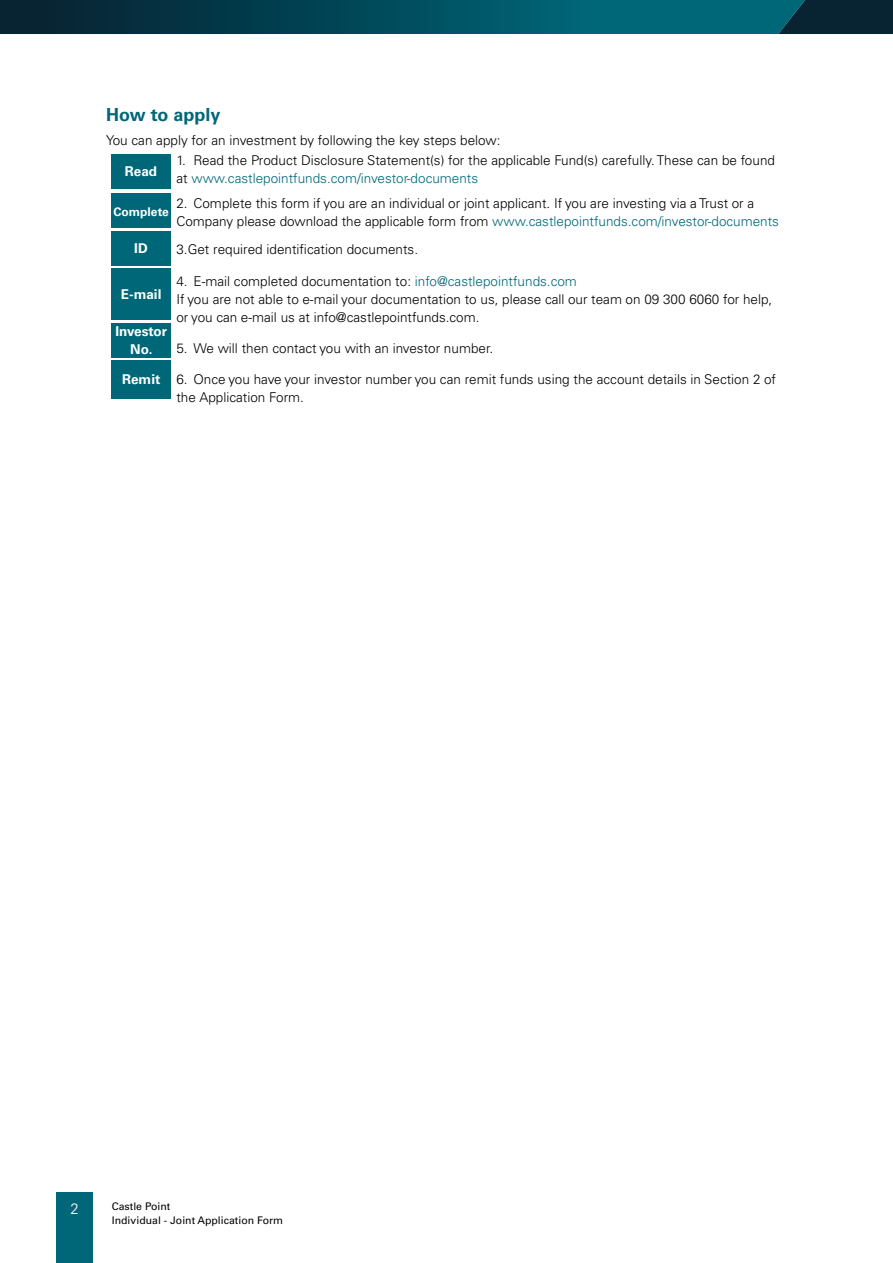
<style>
.page{position:relative;width:893px;height:1263px;background:#fff}
.page>*{position:absolute;margin:0;border:0;box-sizing:border-box;transform-origin:0 0}
.t1{font:700 18px "Univers LT Pro 65";color:#006779}
.t2{font:300 15px "Univers LT Pro 45";color:#fff}
.t3{font:300 13.5px/18px "Univers LT Pro 45";color:#000}
.t4{font:700 13.5px/18px "Univers LT Pro 65";color:#fff;text-align:center}
.t5{font:700 12px "Univers LT Pro 65";color:#fff}
.t6{font:10.5px/13.5px "Univers LT Std";color:#000}
.s1{color:#006779}
</style>
<div class="page">
<div style="left:111px;top:193px;width:60px;height:34px;background:#006779"></div>
<div style="left:111px;top:360px;width:60px;height:39px;background:#006779"></div>
<div style="left:111px;top:154px;width:60px;height:34px;background:#006779"></div>
<div style="left:111px;top:323px;width:60px;height:34px;background:#006779"></div>
<div style="left:111px;top:231px;width:60px;height:34px;background:#006779"></div>
<div style="left:111px;top:269px;width:60px;height:51px;background:#006779"></div>
<div style="left:57px;top:1192px;width:36px;height:71px;background:#006779"></div>
<svg style="left:0;top:0;width:893px;height:34px;background:#024656"></svg>
<h1 class="t1" style="left:106px;top:103px;width:116px">How to apply</h1>
<p class="t3" style="left:106px;top:131px;width:396px">You can apply for an investment by following the key steps below:</p>
<p class="t3" style="left:176px;top:151px;width:600px">1. Read the Product Disclosure Statement(s) for the applicable Fund(s) carefully. These can be found at <span class="s1">www.castlepointfunds.com/investor-documents</span></p>
<p class="t3" style="left:176px;top:194px;width:604px">2. Complete this form if you are an individual or joint applicant. If you are investing via a Trust or a<br>Company please download the applicable form from <span class="s1">www.castlepointfunds.com/investor-documents</span></p>
<p class="t3" style="left:176px;top:241px;width:243px">3.Get required identification documents.</p>
<p class="t3" style="left:176px;top:272px;width:597px">4. E-mail completed documentation to: <span class="s1">info@castlepointfunds.com<br></span>If you are not able to e-mail your documentation to us, please call our team on 09 300 6060 for help, or you can e-mail us at info@castlepointfunds.com.</p>
<p class="t3" style="left:176px;top:339px;width:318px">5. We will then contact you with an investor number.</p>
<p class="t3" style="left:176px;top:371px;width:601px">6. Once you have your investor number you can remit funds using the account details in Section 2 of the Application Form.</p>
<p class="t4" style="left:125px;top:162px;width:34px">Read</p>
<p class="t5" style="left:114px;top:205px;width:57px">Complete</p>
<p class="t4" style="left:134px;top:239px;width:15px">ID</p>
<p class="t4" style="left:121px;top:285px;width:42px">E-mail</p>
<p class="t4" style="left:115px;top:322px;width:53px">Investor<br>No.</p>
<p class="t4" style="left:122px;top:371px;width:40px">Remit</p>
<p class="t2" style="left:70px;top:1199px;width:10px">2</p>
<p class="t6" style="left:112px;top:1200px;width:173px">Castle Point<br>Individual - Joint Application Form</p>
</div>
